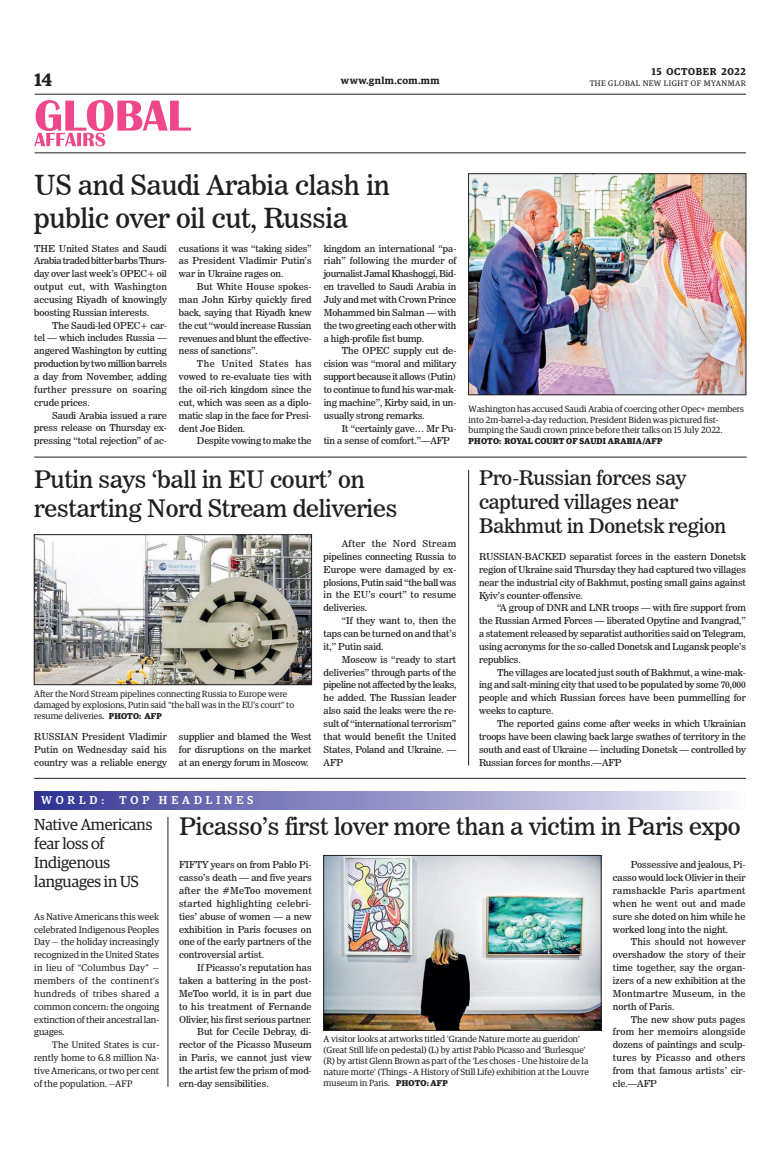
<style>
.page{position:relative;width:773px;height:1152px;background:#fff}
.page>*{position:absolute;margin:0;border:0;box-sizing:border-box;transform-origin:0 0}
._2_Clm_Head{font:27.5px/33px "News 706 BT Roman C";letter-spacing:-.01em;color:#231f20}
._2_Clm_Head-2{font:24px/28.8px "News 706 BT Roman C";letter-spacing:-.01em;color:#231f20}
._2_Clm_Head-3{font:20px/24px "News 706 BT Roman C";letter-spacing:-.01em;color:#231f20}
.t1{font:600 18px "Guardian Egyp";color:#231f20}
.Brief_Head{font:16px/19.2px "Guardian Egyp";letter-spacing:-.01em;color:#231f20}
.t2{font:500 11.5px "Guardian Egyp";letter-spacing:.34em;color:#fff}
.t3{font:600 10px "Guardian Egyp";letter-spacing:.055em;color:#231f20}
._2nd_Body{font:9.5px/12.9px "News 706 BT Roman C";letter-spacing:-.01em;color:#231f20;text-align:justify}
.Normal_Para{font:9.5px/12.9px "News 706 BT Roman C";color:#231f20;text-align:justify}
.Brief_2nd_Body{font:9.5px/12.9px "Guardian Egyp";letter-spacing:.005em;color:#231f20;text-align:justify}
.t4{font:9px/10.8px "Guardian Egyp";color:#231f20}
.t5{font:700 8.5px "Guardian Egyp";letter-spacing:.02em;color:#231f20}
.t6{font:8px "Guardian Egyp";letter-spacing:.06em;color:#231f20}
.s1{font-weight:700;font-size:8.5px}
</style>
<div class="page">
<hr style="left:35px;top:94px;width:711px;height:1px;background:#231f20">
<hr style="left:35px;top:152px;width:711px;height:1px;background:#231f20">
<svg style="left:34px;top:100px;width:157px;height:46px"></svg>
<div style="left:35px;top:791px;width:710px;height:18px;background:linear-gradient(to right,#363695,#f5f4fb)"></div>
<img style="left:470px;top:176px;width:274px;height:217px">
<div style="left:468px;top:174px;width:278px;height:221px;border:1px solid #231f20"></div>
<hr style="left:34px;top:457px;width:712px;height:1px;background:#231f20">
<img style="left:36px;top:537px;width:274px;height:146px">
<div style="left:34px;top:535px;width:278px;height:150px;border:1px solid #231f20"></div>
<img style="left:325px;top:857px;width:274px;height:172px">
<div style="left:323px;top:855px;width:278px;height:176px;border:1px solid #231f20"></div>
<hr style="left:168px;top:817px;width:1px;height:270px;background:#231f20">
<hr style="left:34px;top:778px;width:712px;height:1px;background:#231f20">
<hr style="left:468px;top:470px;width:1px;height:296px;background:#231f20">
<h3 class="t1" style="left:35px;top:67px;width:19px">14</h3>
<p class="t3" style="left:651px;top:64px;width:96px">15 OCTOBER 2022</p>
<p class="t3" style="left:341px;top:73px;width:100px">www.gnlm.com.mm</p>
<p class="t6" style="left:589px;top:78px;width:158px">THE GLOBAL NEW LIGHT OF MYANMAR</p>
<p class="_2_Clm_Head" style="left:34px;top:169px;width:357px">US and Saudi Arabia clash in public over oil cut, Russia</p>
<p class="Normal_Para" style="left:34px;top:242px;width:134px">THE United States and Saudi Arabia traded bitter barbs Thurs&shy;day over last week’s OPEC+ oil output cut, with Washington accusing Riyadh of knowingly boosting Russian interests.</p>
<p class="_2nd_Body" style="left:34px;top:319px;width:134px;text-indent:18px">The Saudi-led OPEC+ car&shy;tel — which includes Russia — angered Washington by cutting production by two million barrels a day from November, adding further pressure on soaring crude prices.</p>
<p class="_2nd_Body" style="left:34px;top:409px;width:134px;text-indent:18px">Saudi Arabia issued a rare press release on Thursday ex&shy;pressing “total rejection” of ac-</p>
<p class="_2nd_Body" style="left:179px;top:242px;width:134px">cusations it was “taking sides” as President Vladimir Putin’s war in Ukraine rages on.</p>
<p class="_2nd_Body" style="left:179px;top:280px;width:134px;text-indent:18px">But White House spokes&shy;man John Kirby quickly fired back, saying that Riyadh knew the cut “would increase Russian revenues and blunt the effective&shy;ness of sanctions”.</p>
<p class="_2nd_Body" style="left:179px;top:357px;width:134px;text-indent:18px">The United States has vowed to re-evaluate ties with the oil-rich kingdom since the cut, which was seen as a diplo&shy;matic slap in the face for Presi&shy;dent Joe Biden.</p>
<p class="_2nd_Body" style="left:197px;top:434px;width:116px">Despite vowing to make the</p>
<p class="_2nd_Body" style="left:323px;top:242px;width:134px">kingdom an international “pa&shy;riah” following the murder of journalist Jamal Khashoggi, Bid&shy;en travelled to Saudi Arabia in July and met with Crown Prince Mohammed bin Salman — with the two greeting each other with a high-profile fist bump.</p>
<p class="_2nd_Body" style="left:323px;top:345px;width:134px;text-indent:18px">The OPEC supply cut de&shy;cision was “moral and military support because it allows (Putin) to continue to fund his war-mak&shy;ing machine”, Kirby said, in un&shy;usually strong remarks.</p>
<p class="_2nd_Body" style="left:323px;top:422px;width:134px;text-indent:18px">It “certainly gave… Mr Pu&shy;tin a sense of comfort.”—AFP</p>
<p class="_2_Clm_Head-2" style="left:34px;top:465px;width:364px">Putin says ‘ball in EU court’ on restarting Nord Stream deliveries</p>
<p class="t4" style="left:34px;top:688px;width:261px">After the Nord Stream pipelines connecting Russia to Europe were damaged by explosions, Putin said “the ball was in the EU’s court” to resume deliveries. <span class="s1">PHOTO: AFP</span></p>
<p class="Normal_Para" style="left:34px;top:730px;width:134px">RUSSIAN President Vladimir Putin on Wednesday said his country was a reliable energy</p>
<p class="Normal_Para" style="left:179px;top:730px;width:134px">supplier and blamed the West for disruptions on the market at an energy forum in Moscow.</p>
<p class="t2" style="left:41px;top:792px;width:65px">WORLD:</p>
<p class="t2" style="left:119px;top:792px;width:135px">TOP HEADLINES</p>
<p class="_2nd_Body" style="left:323px;top:537px;width:134px;text-indent:18px">After the Nord Stream pipelines connecting Russia to Europe were damaged by ex&shy;plosions, Putin said “the ball was in the EU’s court” to resume deliveries.</p>
<p class="_2nd_Body" style="left:323px;top:614px;width:134px;text-indent:18px">“If they want to, then the taps can be turned on and that’s it,” Putin said.</p>
<p class="_2nd_Body" style="left:323px;top:653px;width:134px;text-indent:18px">Moscow is “ready to start deliveries” through parts of the pipeline not affected by the leaks, he added. The Russian leader also said the leaks were the re&shy;sult of “international terrorism” that would benefit the United States, Poland and Ukraine. — AFP</p>
<p class="t4" style="left:468px;top:403px;width:277px">Washington has accused Saudi Arabia of coercing other Opec+ members into 2m-barrel-a-day reduction. President Biden was pictured fist&shy;bumping the Saudi crown prince before their talks on 15 July 2022.</p>
<p class="t5" style="left:468px;top:434px;width:195px">PHOTO: ROYAL COURT OF SAUDI ARABIA/AFP</p>
<p class="_2_Clm_Head-3" style="left:479px;top:466px;width:249px">Pro-Russian forces say captured villages near<br>Bakhmut in Donetsk region</p>
<p class="Normal_Para" style="left:479px;top:550px;width:268px">RUSSIAN-BACKED separatist forces in the eastern Donetsk region of Ukraine said Thursday they had captured two villages near the industrial city of Bakhmut, posting small gains against Kyiv’s counter-offensive.</p>
<p class="_2nd_Body" style="left:479px;top:602px;width:268px;text-indent:18px">“A group of DNR and LNR troops — with fire support from the Russian Armed Forces — liberated Opytine and Ivangrad,” a statement released by separatist authorities said on Telegram, using acronyms for the so-called Donetsk and Lugansk people’s republics.</p>
<p class="_2nd_Body" style="left:479px;top:666px;width:268px;text-indent:18px">The villages are located just south of Bakhmut, a wine-mak&shy;ing and salt-mining city that used to be populated by some 70,000 people and which Russian forces have been pummelling for weeks to capture.</p>
<p class="_2nd_Body" style="left:479px;top:717px;width:268px;text-indent:18px">The reported gains come after weeks in which Ukrainian troops have been clawing back large swathes of territory in the south and east of Ukraine — including Donetsk — controlled by Russian forces for months.—AFP</p>
<p class="Brief_Head" style="left:34px;top:813px;width:120px">Native Americans fear loss of<br>Indigenous languages in US</p>
<p class="Brief_2nd_Body" style="left:34px;top:909px;width:126px">As Native Americans this week celebrated Indigenous Peoples Day — the holiday increasingly recognized in the United States in lieu of “Columbus Day” — members of the continent’s hundreds of tribes shared a common concern: the ongoing extinction of their ancestral lan&shy;guages.</p>
<p class="Brief_2nd_Body" style="left:34px;top:1038px;width:126px;text-indent:18px">The United States is cur&shy;rently home to 6.8 million Na&shy;tive Americans, or two per cent of the population. —AFP</p>
<p class="_2_Clm_Head-2" style="left:179px;top:812px;width:563px">Picasso’s first lover more than a victim in Paris expo</p>
<p class="Normal_Para" style="left:179px;top:858px;width:134px">FIFTY years on from Pablo Pi&shy;casso’s death — and five years after the #MeToo movement started highlighting celebri&shy;ties’ abuse of women — a new exhibition in Paris focuses on one of the early partners of the controversial artist.</p>
<p class="_2nd_Body" style="left:179px;top:961px;width:134px;text-indent:18px">If Picasso’s reputation has taken a battering in the post-MeToo world, it is in part due to his treatment of Fernande Olivier, his first serious partner.</p>
<p class="_2nd_Body" style="left:179px;top:1026px;width:134px;text-indent:18px">But for Cecile Debray, di&shy;rector of the Picasso Museum in Paris, we cannot just view the artist few the prism of mod&shy;ern-day sensibilities.</p>
<p class="_2nd_Body" style="left:613px;top:859px;width:134px;text-indent:18px">Possessive and jealous, Pi&shy;casso would lock Olivier in their ramshackle Paris apartment when he went out and made sure she doted on him while he worked long into the night.</p>
<p class="_2nd_Body" style="left:613px;top:936px;width:134px;text-indent:18px">This should not however overshadow the story of their time together, say the organ&shy;izers of a new exhibition at the Montmartre Museum, in the north of Paris.</p>
<p class="_2nd_Body" style="left:613px;top:1013px;width:134px;text-indent:18px">The new show puts pages from her memoirs alongside dozens of paintings and sculp&shy;tures by Picasso and others from that famous artists’ cir&shy;cle.—AFP</p>
<p class="t4" style="left:323px;top:1033px;width:267px">A visitor looks at artworks titled ‘Grande Nature morte au gueridon’ (Great Still life on pedestal) (L) by artist Pablo Picasso and ‘Burlesque’ (R) by artist Glenn Brown as part of the ‘Les choses - Une histoire de la nature morte’ (Things - A History of Still Life) exhibition at the Louvre museum in Paris. <span class="s1">PHOTO: AFP</span></p>
</div>
